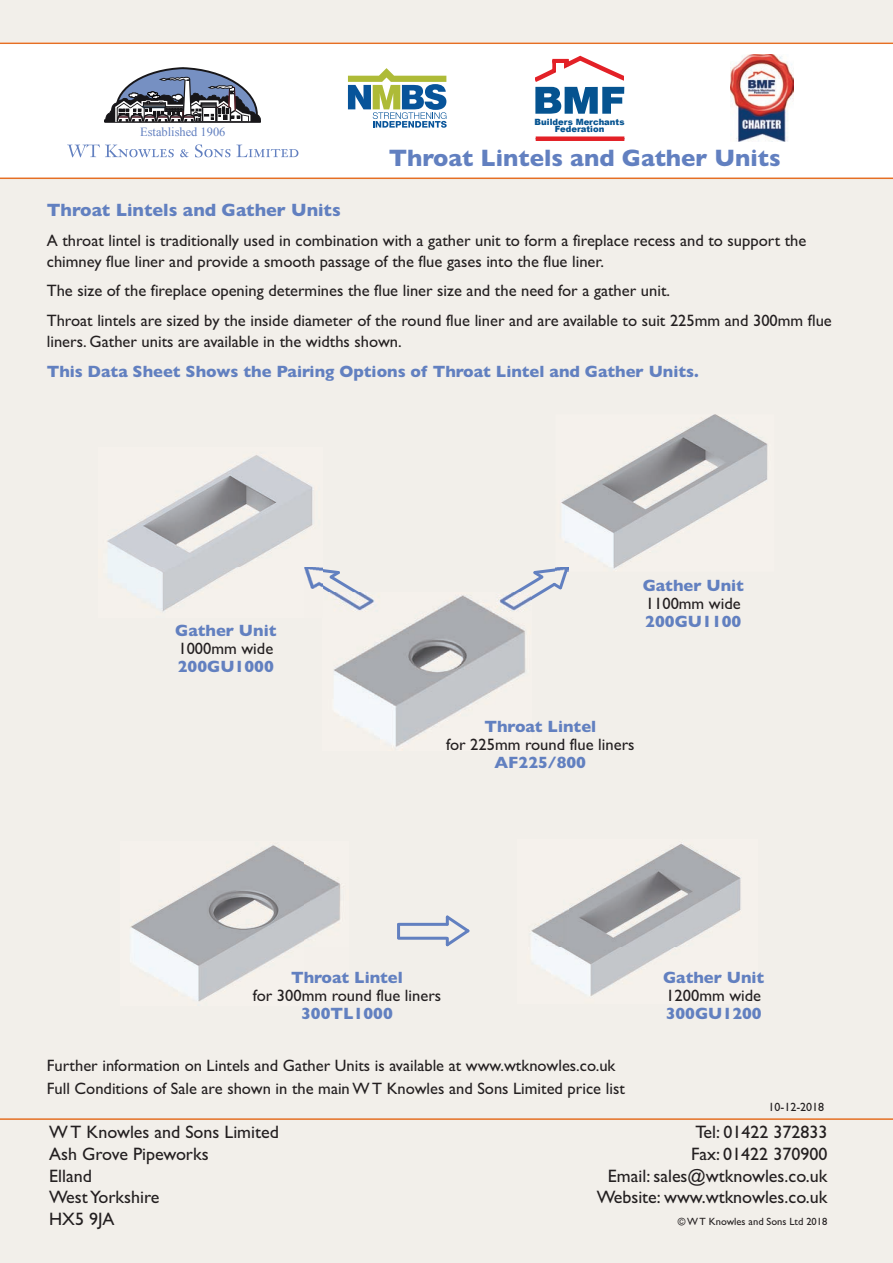
<style>
.page{position:relative;width:893px;height:1263px;background:#f2efea}
.page>*{position:absolute;margin:0;border:0;box-sizing:border-box;transform-origin:0 0}
.t1{font:700 24px "Gill Sans";color:#6280c0}
.t2{font:18px "Gill Sans";color:#231f20}
.t3{font:700 18px "Gill Sans";color:#6280c0}
.t4{font:16.5px/21px "Gill Sans";color:#231f20}
.t5{font:700 16.5px "Gill Sans";color:#6280c0}
.t6{font:12.45px "Times New Roman";color:#6280c0}
.t7{font:12px "Gill Sans";color:#231f20}
.t8{font:10.5px "Gill Sans";color:#231f20}
.t9{font:900 8.7px/7.8px "Arial";color:#055390;text-align:center}
</style>
<div class="page">
<hr style="left:0;top:1118px;width:893px;height:2px;background:#e56f24">
<div style="left:0;top:43px;width:893px;height:135px;background:#fff"></div>
<hr style="left:0;top:43px;width:893px;height:1px;background:#e56f24">
<hr style="left:0;top:178px;width:893px;height:1px;background:#e56f24">
<svg style="left:104px;top:68px;width:157px;height:55px"></svg>
<svg style="left:67px;top:144px;width:107px;height:13px"></svg>
<svg style="left:180px;top:149px;width:9px;height:8px"></svg>
<svg style="left:195px;top:144px;width:35px;height:13px"></svg>
<svg style="left:236px;top:145px;width:62px;height:12px"></svg>
<div style="left:536px;top:136px;width:88px;height:5px;background:#e32127"></div>
<svg style="left:535px;top:55px;width:90px;height:59px"></svg>
<div style="left:557px;top:63px;width:7px;height:10px;background:#fff"></div>
<img style="left:731px;top:54px;width:63px;height:88px">
<svg style="left:348px;top:68px;width:99px;height:60px"></svg>
<svg style="left:322px;top:567px;width:37px;height:25px"></svg>
<hr style="left:397px;top:924px;width:3px;height:14px;background:#6280c0">
<hr style="left:399px;top:923px;width:48px;height:3px;background:#6280c0">
<hr style="left:399px;top:937px;width:48px;height:3px;background:#6280c0">
<svg style="left:443px;top:915px;width:27px;height:32px"></svg>
<img style="left:329px;top:592px;width:196px;height:155px">
<img style="left:130px;top:845px;width:210px;height:156px">
<img style="left:531px;top:843px;width:210px;height:153px">
<img style="left:107px;top:455px;width:215px;height:156px">
<img style="left:561px;top:414px;width:207px;height:155px">
<svg style="left:497px;top:565px;width:73px;height:48px"></svg>
<p class="t6" style="left:140px;top:123px;width:87px">Established 1906</p>
<p class="t9" style="left:535px;top:117px;width:91px">Builders Merchants<br>Federation</p>
<h1 class="t1" style="left:389px;top:150px;width:394px">Throat Lintels and Gather Units</h1>
<p class="t3" style="left:47px;top:204px;width:296px">Throat Lintels and Gather Units</p>
<p class="t4" style="left:47px;top:232px;width:761px">A throat lintel is traditionally used in combination with a gather unit to form a fireplace recess and to support the chimney flue liner and provide a smooth passage of the flue gases into the flue liner.</p>
<p class="t4" style="left:47px;top:278px;width:786px;line-height:29.5px">The size of the fireplace opening determines the flue liner size and the need for a gather unit.<br>Throat lintels are sized by the inside diameter of the round flue liner and are available to suit 225mm and 300mm flue</p>
<p class="t4" style="left:47px;top:333px;width:357px">liners. Gather units are available in the widths shown.</p>
<p class="t5" style="left:47px;top:365px;width:654px">This Data Sheet Shows the Pairing Options of Throat Lintel and Gather Units.</p>
<p class="t5" style="left:175px;top:625px;width:103px">Gather Unit</p>
<p class="t4" style="left:178px;top:640px;width:96px">1000mm wide</p>
<p class="t5" style="left:178px;top:661px;width:98px">200GU1000</p>
<p class="t5" style="left:643px;top:579px;width:103px">Gather Unit</p>
<p class="t4" style="left:646px;top:594px;width:96px">1100mm wide</p>
<p class="t5" style="left:645px;top:615px;width:98px">200GU1100</p>
<p class="t5" style="left:484px;top:721px;width:113px">Throat Lintel</p>
<p class="t4" style="left:446px;top:736px;width:190px">for 225mm round flue liners</p>
<p class="t5" style="left:495px;top:757px;width:93px">AF225/800</p>
<p class="t5" style="left:291px;top:972px;width:113px">Throat Lintel</p>
<p class="t4" style="left:253px;top:987px;width:190px">for 300mm round flue liners</p>
<p class="t5" style="left:301px;top:1008px;width:93px">300TL1000</p>
<p class="t4" style="left:47px;top:1056px;width:580px;line-height:22.2px">Further information on Lintels and Gather Units is available at www.wtknowles.co.uk<br>Full Conditions of Sale are shown in the main W T Knowles and Sons Limited price list</p>
<p class="t5" style="left:663px;top:972px;width:103px">Gather Unit</p>
<p class="t4" style="left:666px;top:987px;width:96px">1200mm wide</p>
<p class="t5" style="left:666px;top:1008px;width:98px">300GU1200</p>
<p class="t7" style="left:768px;top:1103px;width:57px">10-12-2018</p>
<p class="t2" style="left:49px;top:1126px;width:231px">W T Knowles and Sons Limited</p>
<p class="t2" style="left:695px;top:1126px;width:133px">Tel: 01422 372833</p>
<p class="t2" style="left:49px;top:1148px;width:161px">Ash Grove Pipeworks</p>
<p class="t2" style="left:691px;top:1148px;width:138px">Fax: 01422 370900</p>
<p class="t2" style="left:49px;top:1169px;width:44px">Elland</p>
<p class="t2" style="left:608px;top:1169px;width:221px">Email: sales@wtknowles.co.uk</p>
<p class="t2" style="left:49px;top:1191px;width:112px">West Yorkshire</p>
<p class="t2" style="left:597px;top:1191px;width:232px">Website: www.wtknowles.co.uk</p>
<p class="t2" style="left:49px;top:1212px;width:67px">HX5 9JA</p>
<p class="t8" style="left:678px;top:1218px;width:151px">© W T Knowles and Sons Ltd 2018</p>
</div>
